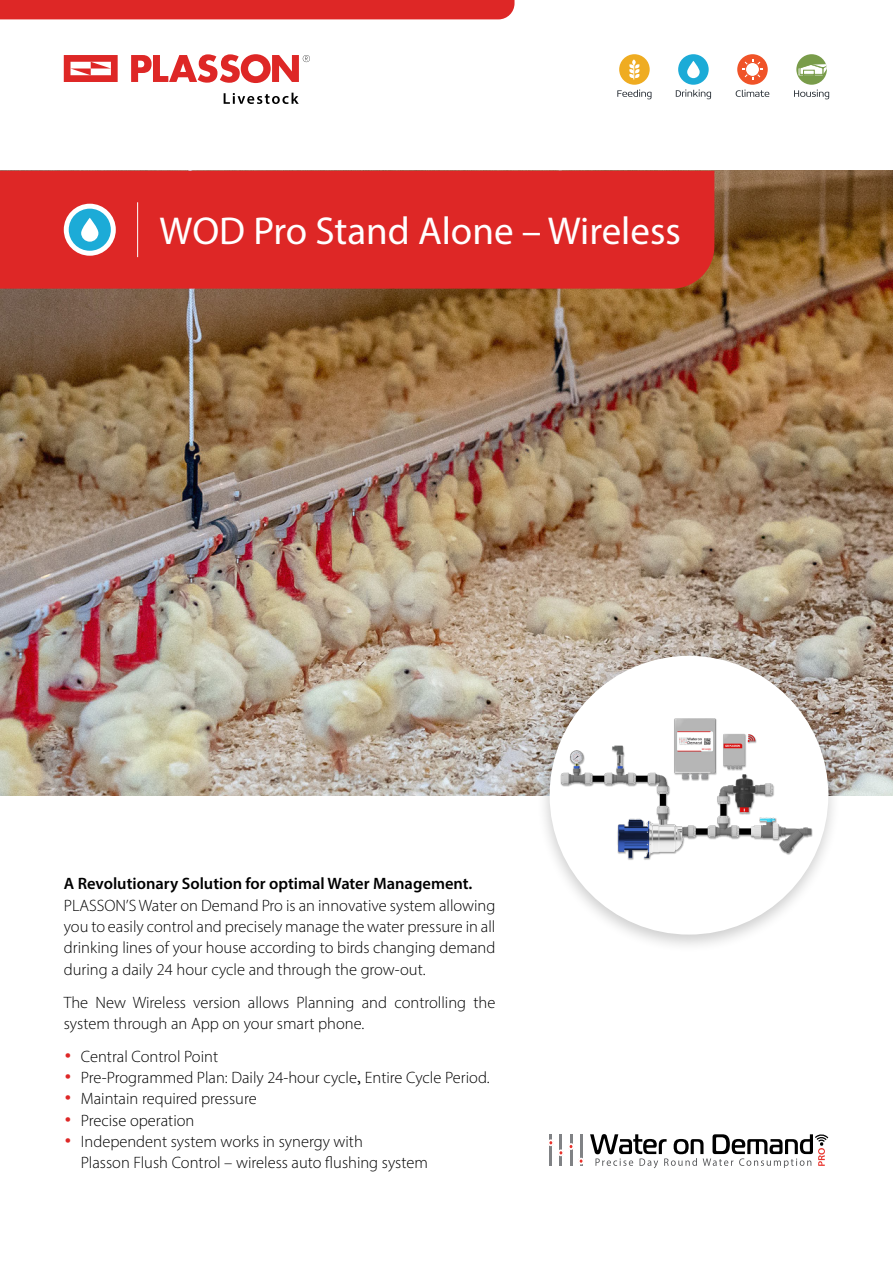
<style>
.page{position:relative;width:893px;height:1263px;background:#fff}
.page>*{position:absolute;margin:0;border:0;box-sizing:border-box;transform-origin:0 0}
.t1{font:39px "Myriad Pro";color:#fff}
.t2{font:300 16.5px/21.3px "Myriad Pro";color:#000}
.t3{font:600 16.5px "Myriad Pro";color:#000}
.s1{font-family:"Myriad Hebrew";font-weight:400;font-size:24px;color:#de2726}
.s2{font-family:"Adobe Hebrew";font-weight:400}
</style>
<div class="page">
<div style="left:0;top:0;width:514px;height:19px;background:#de2726"></div>
<img style="left:0;top:171px;width:893px;height:624px">
<div style="left:0;top:171px;width:714px;height:118px;background:#de2726"></div>
<svg style="left:64px;top:204px;width:52px;height:52px"></svg>
<svg style="left:64px;top:55px;width:54px;height:27px"></svg>
<svg style="left:131px;top:54px;width:179px;height:29px"></svg>
<svg style="left:224px;top:93px;width:75px;height:11px"></svg>
<svg style="left:676px;top:89px;width:35px;height:10px"></svg>
<div style="left:678px;top:54px;width:31px;height:31px;background:#1cabd7;border-radius:50%"></div>
<svg style="left:687px;top:61px;width:13px;height:17px"></svg>
<svg style="left:617px;top:89px;width:34px;height:10px"></svg>
<div style="left:619px;top:54px;width:31px;height:31px;background:#efac21;border-radius:50%"></div>
<svg style="left:629px;top:59px;width:11px;height:20px"></svg>
<svg style="left:736px;top:90px;width:33px;height:7px"></svg>
<div style="left:737px;top:54px;width:31px;height:31px;background:#f05328;border-radius:50%"></div>
<svg style="left:742px;top:59px;width:21px;height:21px"></svg>
<div style="left:746px;top:63px;width:13px;height:13px;background:#fff;border-radius:50%"></div>
<div style="left:745px;top:62px;width:15px;height:15px;border:1px solid #f05328;border-radius:50%"></div>
<svg style="left:794px;top:90px;width:35px;height:9px"></svg>
<div style="left:796px;top:54px;width:31px;height:31px;background:#799c4a;border-radius:50%"></div>
<svg style="left:799px;top:63px;width:28px;height:14px"></svg>
<hr style="left:137px;top:202px;width:1px;height:55px;background:#fff">
<div style="left:69px;top:209px;width:42px;height:42px;background:#1cabd7;border-radius:50%"></div>
<svg style="left:81px;top:218px;width:17px;height:24px"></svg>
<div style="left:536px;top:649px;width:305px;height:305px;background:#000;opacity:.2"></div>
<div style="left:550px;top:656px;width:278px;height:278px;background:#fff;border-radius:50%"></div>
<img style="left:550px;top:692px;width:274px;height:184px">
<hr style="left:550px;top:1134px;width:2px;height:32px;background:#808285">
<div style="left:548px;top:1139px;width:6px;height:7px;border:2px solid #fff;border-radius:50%"></div>
<hr style="left:560px;top:1134px;width:2px;height:32px;background:#808285">
<hr style="left:570px;top:1134px;width:2px;height:32px;background:#808285">
<hr style="left:580px;top:1134px;width:2px;height:32px;background:#808285">
<svg style="left:548px;top:1140px;width:36px;height:24px"></svg>
<svg style="left:590px;top:1134px;width:238px;height:34px"></svg>
<h1 class="t1" style="left:159px;top:207px;width:523px">WOD Pro Stand Alone – Wireless</h1>
<p class="t3" style="left:64px;top:873px;width:410px">A Revolutionary Solution for optimal Water Management.</p>
<p class="t2" style="left:64px;top:894px;width:433px;text-align:justify">PLASSON’S Water on Demand Pro is an innovative system allowing you to easily control and precisely manage the water pressure in all drinking lines of your house according to birds changing demand during a daily 24 hour cycle and through the grow-out.</p>
<p class="t2" style="left:64px;top:991px;width:433px">The New Wireless version allows Planning and controlling the system through an App on your smart phone.</p>
<p class="t2" style="left:64px;top:1045px;width:156px"><span class="s1">•</span> Central Control Point</p>
<p class="t2" style="left:64px;top:1067px;width:427px"><span class="s1">•</span> Pre-Programmed Plan: Daily 24-hour cycle<span class="s2">,</span> Entire Cycle Period.</p>
<p class="t2" style="left:64px;top:1088px;width:194px"><span class="s1">•</span> Maintain required pressure</p>
<p class="t2" style="left:64px;top:1109px;width:132px"><span class="s1">•</span> Precise operation</p>
<p class="t2" style="left:81px;top:1131px;width:349px;text-indent:-17px"><span class="s1">•</span> Independent system works in synergy with<br>Plasson Flush Control – wireless auto flushing system</p>
</div>
